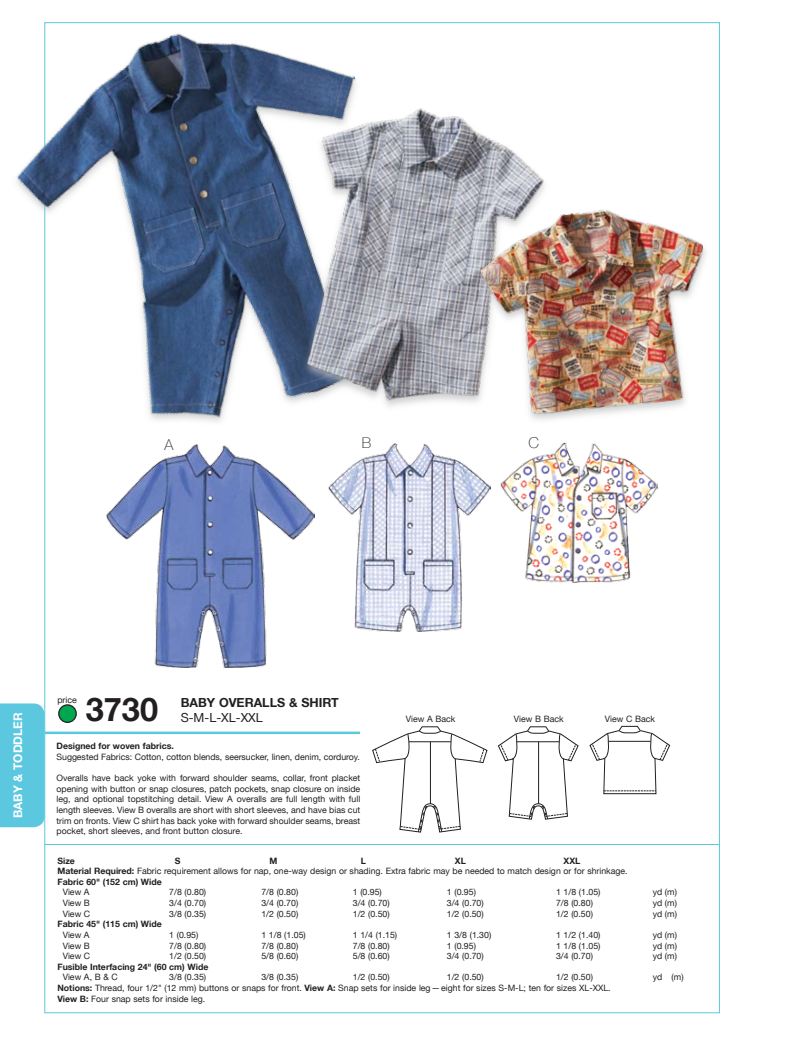
<style>
.page{position:relative;width:810px;height:1058px;background:#fff}
.page>*{position:absolute;margin:0;border:0;box-sizing:border-box;transform-origin:0 0}
.t1{font:700 32.5px "Helvetica Neue LT";color:#231f20}
.t2{font:100 15px "Helvetica Neue LT";color:#231f20}
.t3{font:700 12.5px "Helvetica Neue LT";color:#231f20}
.t4{font:12.5px "Helvetica Neue LT";color:#231f20}
.t5{font:700 11.88px "Helvetica Neue LT";color:#fff}
.t6{font:8.75px/10.6px "Helvetica Neue LT";color:#231f20}
.t7{font:700 8.75px "Helvetica Neue LT";color:#231f20}
.s1{font-weight:700}
</style>
<div class="page">
<div style="left:59px;top:705px;width:17px;height:17px;background:#00a650;border-radius:50%"></div>
<div style="left:58px;top:704px;width:19px;height:19px;border:1px solid #231f20;border-radius:50%"></div>
<div style="left:0;top:703px;width:45px;height:124px;background:#5cc8e0"></div>
<hr style="left:45px;top:731px;width:315px;height:3px;background:#5cc8e0">
<hr style="left:45px;top:844px;width:675px;height:1px;background:#5cc8e0">
<svg style="left:498px;top:726px;width:81px;height:94px"></svg>
<hr style="left:538px;top:741px;width:1px;height:62px;background:#231f20">
<svg style="left:372px;top:726px;width:116px;height:107px"></svg>
<hr style="left:409px;top:741px;width:42px;height:1px;background:#231f20">
<hr style="left:430px;top:741px;width:1px;height:62px;background:#231f20">
<svg style="left:589px;top:725px;width:82px;height:69px"></svg>
<img style="left:107px;top:458px;width:208px;height:209px">
<img style="left:329px;top:455px;width:162px;height:176px">
<img style="left:501px;top:443px;width:156px;height:139px">
<img style="left:16px;top:22px;width:423px;height:436px">
<img style="left:272px;top:87px;width:273px;height:337px">
<div style="left:473px;top:207px;width:238px;height:218px;background:#bcbdbf;opacity:.7"></div>
<img style="left:475px;top:198px;width:245px;height:224px">
<h2 class="t2" style="left:165px;top:435px;width:10px">A</h2>
<h2 class="t2" style="left:362px;top:434px;width:11px">B</h2>
<h2 class="t2" style="left:528px;top:434px;width:12px">C</h2>
<h3 class="t5" style="left:10px;top:818px;width:107px;rotate:-90deg">BABY &amp; TODDLER</h3>
<p class="t6" style="left:57px;top:694px;width:21px">price</p>
<h1 class="t1" style="left:86px;top:689px;width:74px">3730</h1>
<h3 class="t3" style="left:181px;top:694px;width:10px">baby</h3>
<h3 class="t3" style="left:219px;top:694px;width:27px">overall</h3>
<h3 class="t3" style="left:277px;top:694px;width:55px">s &amp; shirt</h3>
<h3 class="t4" style="left:181px;top:709px;width:84px">S-M-L-XL-XXL</h3>
<p class="t6" style="left:406px;top:713px;width:51px">View A Back</p>
<p class="t6" style="left:605px;top:713px;width:52px">View C Back</p>
<p class="t6" style="left:514px;top:713px;width:51px">View B Back</p>
<p class="t7" style="left:57px;top:740px;width:119px">Designed for woven fabrics.</p>
<p class="t6" style="left:57px;top:751px;width:305px">Suggested Fabrics: Cotton, cotton blends, seersucker, linen, denim, corduroy.</p>
<p class="t6" style="left:57px;top:772px;width:305px;text-align:justify">Overalls have back yoke with forward shoulder seams, collar, front placket opening with button or snap closures, patch pockets, snap closure on inside leg, and optional topstitching detail. View A overalls are full length with full length sleeves. View B overalls are short with short sleeves, and have bias cut trim on fronts. View C shirt has back yoke with forward shoulder seams, breast pocket, short sleeves, and front button closure.</p>
<p class="t7" style="left:58px;top:855px;width:19px">Size</p>
<p class="t7" style="left:175px;top:855px;width:4px">S</p>
<p class="t7" style="left:269px;top:855px;width:9px">M</p>
<p class="t7" style="left:361px;top:855px;width:7px">L</p>
<p class="t7" style="left:455px;top:855px;width:13px">XL</p>
<p class="t6" style="left:58px;top:855px;width:572px;text-indent:506px"><span class="s1">XXL<br>Material Required:</span> Fabric requirement allows for nap, one-way design or shading. Extra fabric may be needed to match design or for shrinkage.<br><span class="s1">Fabric 60" (152 cm) Wide</span></p>
<p class="t6" style="left:63px;top:886px;width:28px">View A</p>
<p class="t6" style="left:169px;top:886px;width:38px">7/8 (0.80)</p>
<p class="t6" style="left:261px;top:886px;width:38px">7/8 (0.80)</p>
<p class="t6" style="left:353px;top:886px;width:31px">1 (0.95)</p>
<p class="t6" style="left:447px;top:886px;width:31px">1 (0.95)</p>
<p class="t6" style="left:556px;top:886px;width:46px">1 1/8 (1.05)</p>
<p class="t6" style="left:653px;top:886px;width:26px">yd (m)</p>
<p class="t6" style="left:63px;top:897px;width:29px">View B</p>
<p class="t6" style="left:169px;top:897px;width:38px">3/4 (0.70)</p>
<p class="t6" style="left:261px;top:897px;width:38px">3/4 (0.70)</p>
<p class="t6" style="left:353px;top:897px;width:38px">3/4 (0.70)</p>
<p class="t6" style="left:447px;top:897px;width:38px">3/4 (0.70)</p>
<p class="t6" style="left:556px;top:897px;width:38px">7/8 (0.80)</p>
<p class="t6" style="left:653px;top:897px;width:26px">yd (m)</p>
<p class="t6" style="left:63px;top:908px;width:29px">View C</p>
<p class="t6" style="left:169px;top:908px;width:38px">3/8 (0.35)</p>
<p class="t6" style="left:261px;top:908px;width:38px">1/2 (0.50)</p>
<p class="t6" style="left:353px;top:908px;width:38px">1/2 (0.50)</p>
<p class="t6" style="left:447px;top:908px;width:38px">1/2 (0.50)</p>
<p class="t6" style="left:556px;top:908px;width:38px">1/2 (0.50)</p>
<p class="t6" style="left:653px;top:908px;width:26px">yd (m)</p>
<p class="t7" style="left:58px;top:918px;width:106px">Fabric 45" (115 cm) Wide</p>
<p class="t6" style="left:63px;top:929px;width:28px">View A</p>
<p class="t6" style="left:169px;top:929px;width:31px">1 (0.95)</p>
<p class="t6" style="left:261px;top:929px;width:46px">1 1/8 (1.05)</p>
<p class="t6" style="left:353px;top:929px;width:46px">1 1/4 (1.15)</p>
<p class="t6" style="left:447px;top:929px;width:46px">1 3/8 (1.30)</p>
<p class="t6" style="left:556px;top:929px;width:46px">1 1/2 (1.40)</p>
<p class="t6" style="left:653px;top:929px;width:26px">yd (m)</p>
<p class="t6" style="left:63px;top:940px;width:29px">View B</p>
<p class="t6" style="left:169px;top:940px;width:38px">7/8 (0.80)</p>
<p class="t6" style="left:261px;top:940px;width:38px">7/8 (0.80)</p>
<p class="t6" style="left:353px;top:940px;width:38px">7/8 (0.80)</p>
<p class="t6" style="left:447px;top:940px;width:31px">1 (0.95)</p>
<p class="t6" style="left:556px;top:940px;width:46px">1 1/8 (1.05)</p>
<p class="t6" style="left:653px;top:940px;width:26px">yd (m)</p>
<p class="t6" style="left:63px;top:950px;width:29px">View C</p>
<p class="t6" style="left:169px;top:950px;width:38px">1/2 (0.50)</p>
<p class="t6" style="left:261px;top:950px;width:38px">5/8 (0.60)</p>
<p class="t6" style="left:353px;top:950px;width:38px">5/8 (0.60)</p>
<p class="t6" style="left:447px;top:950px;width:38px">3/4 (0.70)</p>
<p class="t6" style="left:556px;top:950px;width:38px">3/4 (0.70)</p>
<p class="t6" style="left:653px;top:950px;width:26px">yd (m)</p>
<p class="t7" style="left:58px;top:961px;width:152px">Fusible Interfacing 24" (60 cm) Wide</p>
<p class="t6" style="left:63px;top:971px;width:57px">View A, B &amp; C</p>
<p class="t6" style="left:169px;top:971px;width:38px">3/8 (0.35)</p>
<p class="t6" style="left:261px;top:971px;width:38px">3/8 (0.35)</p>
<p class="t6" style="left:353px;top:971px;width:38px">1/2 (0.50)</p>
<p class="t6" style="left:447px;top:971px;width:38px">1/2 (0.50)</p>
<p class="t6" style="left:556px;top:971px;width:38px">1/2 (0.50)</p>
<p class="t6" style="left:653px;top:971px;width:32px">yd (m)</p>
<p class="t6" style="left:58px;top:982px;width:555px"><span class="s1">Notions:</span> Thread, four 1/2" (12 mm) buttons or snaps for front. <span class="s1">View A:</span> Snap sets for inside leg—eight for sizes S-M-L; ten for sizes XL-XXL.<br><span class="s1">View B:</span> Four snap sets for inside leg.</p>
</div>
